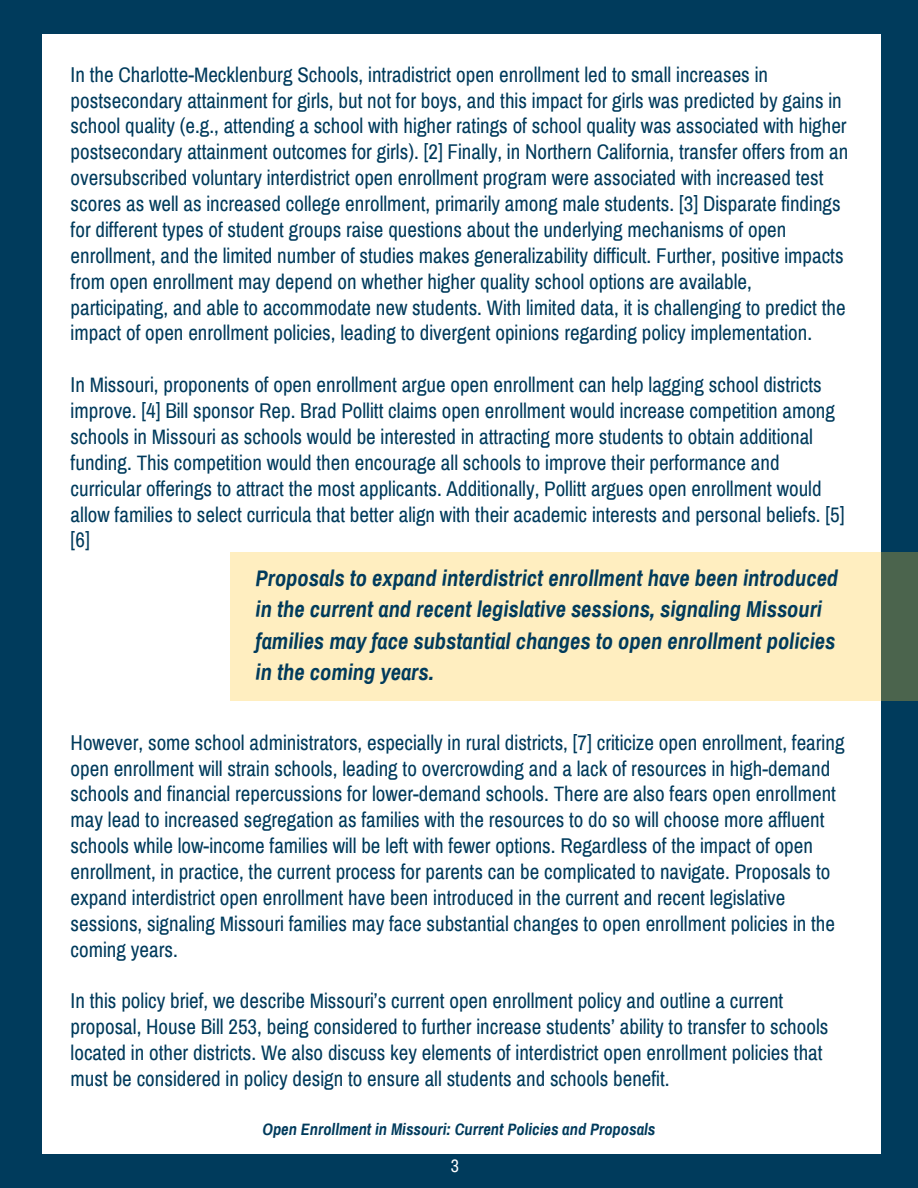
<style>
.page{position:relative;width:918px;height:1188px;background:#003b5c}
.page>*{position:absolute;margin:0;border:0;box-sizing:border-box;transform-origin:0 0}
.t1{font:italic 700 22.5px/31.5px "Archivo Narrow";color:#003b5c}
.t2{font:21px/25.8px "Archivo Narrow";color:#003b5c}
.t3{font:18px "Archivo Narrow";color:#fff}
.t4{font:italic 700 16.5px "Archivo Narrow";color:#003b5c}
</style>
<div class="page">
<div style="left:43px;top:34px;width:837px;height:1120px;background:#fff"></div>
<div style="left:230px;top:552px;width:688px;height:149px;background:#ffeec0"></div>
<p class="t2" style="left:71px;top:61px;width:779px">In the Charlotte-Mecklenburg Schools, intradistrict open enrollment led to small increases in postsecondary attainment for girls, but not for boys, and this impact for girls was predicted by gains in school quality (e.g., attending a school with higher ratings of school quality was associated with higher postsecondary attainment outcomes for girls). [2] Finally, in Northern California, transfer offers from an oversubscribed voluntary interdistrict open enrollment program were associated with increased test scores as well as increased college enrollment, primarily among male students. [3] Disparate findings for different types of student groups raise questions about the underlying mechanisms of open enrollment, and the limited number of studies makes generalizability difficult. Further, positive impacts from open enrollment may depend on whether higher quality school options are available, participating, and able to accommodate new students. With limited data, it is challenging to predict the impact of open enrollment policies, leading to divergent opinions regarding policy implementation.</p>
<p class="t2" style="left:71px;top:372px;width:776px">In Missouri, proponents of open enrollment argue open enrollment can help lagging school districts improve. [4] Bill sponsor Rep. Brad Pollitt claims open enrollment would increase competition among schools in Missouri as schools would be interested in attracting more students to obtain additional funding. This competition would then encourage all schools to improve their performance and curricular offerings to attract the most applicants. Additionally, Pollitt argues open enrollment would allow families to select curricula that better align with their academic interests and personal beliefs. [5] [6]</p>
<p class="t1" style="left:256px;top:562px;width:584px">Proposals to expand interdistrict enrollment have been introduced in the current and recent legislative sessions, signaling Missouri families may face substantial changes to open enrollment policies in the coming years.</p>
<p class="t2" style="left:71px;top:729px;width:775px">However, some school administrators, especially in rural districts, [7] criticize open enrollment, fearing open enrollment will strain schools, leading to overcrowding and a lack of resources in high-demand schools and financial repercussions for lower-demand schools. There are also fears open enrollment may lead to increased segregation as families with the resources to do so will choose more affluent schools while low-income families will be left with fewer options. Regardless of the impact of open enrollment, in practice, the current process for parents can be complicated to navigate. Proposals to expand interdistrict open enrollment have been introduced in the current and recent legislative sessions, signaling Missouri families may face substantial changes to open enrollment policies in the coming years.</p>
<p class="t2" style="left:71px;top:988px;width:759px">In this policy brief, we describe Missouri’s current open enrollment policy and outline a current proposal, House Bill 253, being considered to further increase students’ ability to transfer to schools located in other districts. We also discuss key elements of interdistrict open enrollment policies that must be considered in policy design to ensure all students and schools benefit.</p>
<p class="t4" style="left:263px;top:1119px;width:394px">Open Enrollment in Missouri: Current Policies and Proposals</p>
<p class="t3" style="left:451px;top:1155px;width:10px">3</p>
</div>
